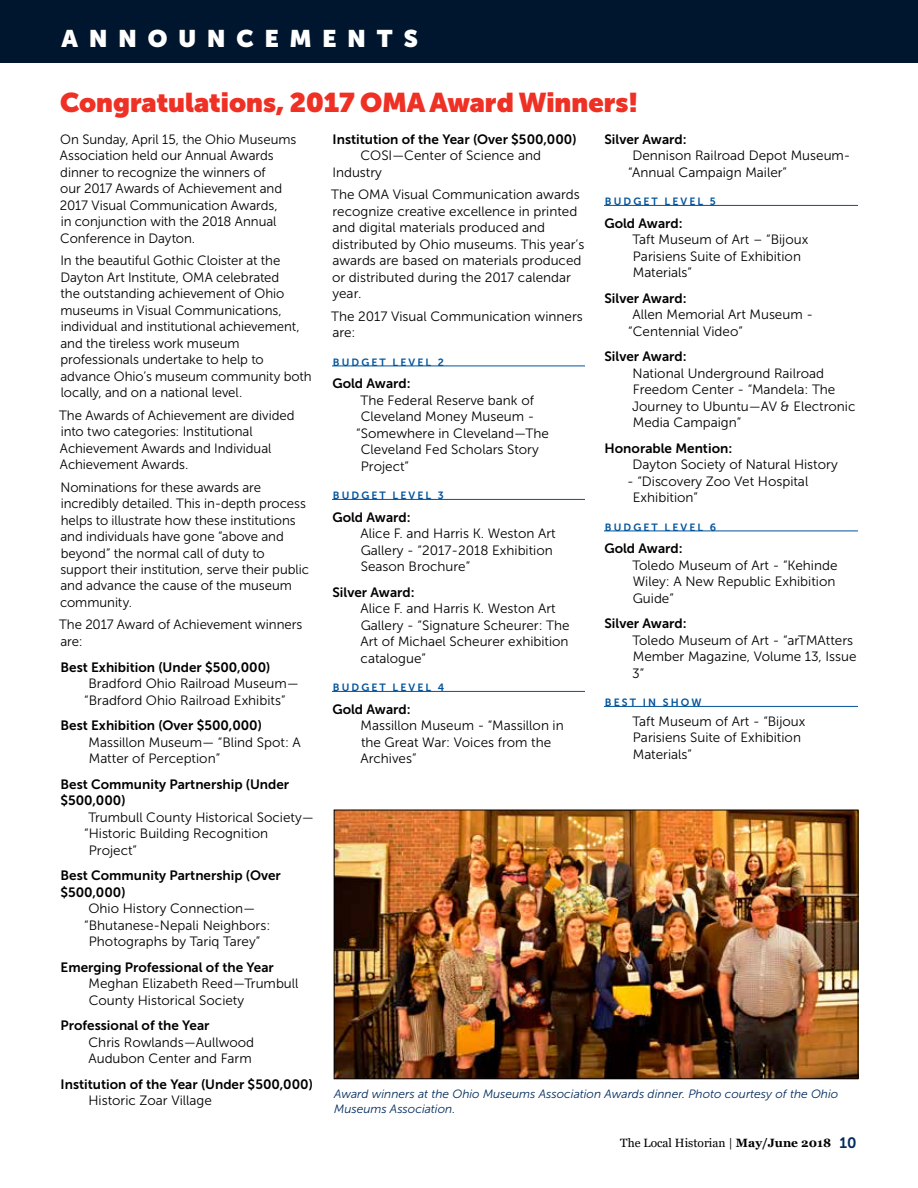
<style>
.page{position:relative;width:918px;height:1188px;background:#fff}
.page>*{position:absolute;margin:0;border:0;box-sizing:border-box;transform-origin:0 0}
.t1{font:900 27px "Museo Sans Display";color:#ee3124}
.t2{font:900 24px "Museo Sans Display";letter-spacing:.46em;color:#fff}
.t3{font:13.5px/16.5px "Museo Sans 300";color:#000}
.t4{font:13.5px/16.5px "Museo Sans 700";color:#000}
.t5{font:italic 12px/15px "Museo Sans 300";color:#002b5c}
.t6{font:12px "Georgia";color:#000}
.t7{font:10.5px "Museo Sans 700";letter-spacing:.2em;color:#00539b}
.s1{font-weight:700}
.s2{font-family:"Museo Sans 700";font-size:15px;color:#002b5c}
</style>
<div class="page">
<div style="left:0;top:0;width:918px;height:63px;background:#00162e"></div>
<hr style="left:332px;top:366px;width:253px;height:1px;background:#00539b">
<hr style="left:332px;top:499px;width:253px;height:1px;background:#00539b">
<hr style="left:332px;top:691px;width:253px;height:1px;background:#00539b">
<hr style="left:604px;top:205px;width:254px;height:1px;background:#00539b">
<hr style="left:604px;top:531px;width:254px;height:1px;background:#00539b">
<hr style="left:604px;top:706px;width:254px;height:1px;background:#00539b">
<img style="left:336px;top:812px;width:520px;height:265px">
<div style="left:334px;top:810px;width:524px;height:269px;border:1px solid #000"></div>
<h2 class="t2" style="left:62px;top:25px;width:358px">ANNOUNCEMENTS</h2>
<h1 class="t1" style="left:60px;top:87px;width:580px">Congratulations, 2017 OMA Award Winners!</h1>
<p class="t3" style="left:60px;top:131px;width:238px">On Sunday, April 15, the Ohio Museums Association held our Annual Awards dinner to recognize the winners of<br>our 2017 Awards of Achievement and 2017 Visual Communication Awards,<br>in conjunction with the 2018 Annual Conference in Dayton.</p>
<p class="t3" style="left:60px;top:252px;width:253px">In the beautiful Gothic Cloister at the Dayton Art Institute, OMA celebrated<br>the outstanding achievement of Ohio museums in Visual Communications, individual and institutional achievement, and the tireless work museum professionals undertake to help to advance Ohio’s museum community both locally, and on a national level.</p>
<p class="t3" style="left:59px;top:407px;width:237px">The Awards of Achievement are divided into two categories: Institutional<br>Achievement Awards and Individual<br>Achievement Awards.</p>
<p class="t3" style="left:60px;top:479px;width:250px">Nominations for these awards are incredibly detailed. This in-depth process helps to illustrate how these institutions and individuals have gone “above and beyond” the normal call of duty to support their institution, serve their public and advance the cause of the museum community.</p>
<p class="t3" style="left:59px;top:617px;width:245px">The 2017 Award of Achievement winners are:</p>
<p class="t4" style="left:61px;top:659px;width:211px">Best Exhibition (Under $500,000)</p>
<p class="t3" style="left:84px;top:675px;width:216px;text-indent:4px">Bradford Ohio Railroad Museum— “Bradford Ohio Railroad Exhibits”</p>
<p class="t4" style="left:61px;top:717px;width:203px">Best Exhibition (Over $500,000)</p>
<p class="t3" style="left:88px;top:734px;width:214px">Massillon Museum— “Blind Spot: A<br>Matter of Perception”</p>
<p class="t4" style="left:60px;top:776px;width:230px">Best Community Partnership (Under $500,000)</p>
<p class="t3" style="left:88px;top:809px;width:227px">Trumbull County Historical Society—</p>
<p class="t3" style="left:84px;top:825px;width:185px">“Historic Building Recognition</p>
<p class="t3" style="left:89px;top:842px;width:50px">Project”</p>
<p class="t4" style="left:60px;top:867px;width:222px">Best Community Partnership (Over $500,000)</p>
<p class="t3" style="left:88px;top:900px;width:169px">Ohio History Connection—</p>
<p class="t3" style="left:84px;top:917px;width:188px">“Bhutanese-Nepali Neighbors:</p>
<p class="t3" style="left:89px;top:933px;width:173px">Photographs by Tariq Tarey”</p>
<p class="t4" style="left:61px;top:959px;width:215px">Emerging Professional of the Year</p>
<p class="t3" style="left:88px;top:975px;width:212px">Meghan Elizabeth Reed—Trumbull<br>County Historical Society</p>
<p class="t4" style="left:61px;top:1017px;width:150px">Professional of the Year</p>
<p class="t3" style="left:88px;top:1034px;width:167px">Chris Rowlands—Aullwood<br>Audubon Center and Farm</p>
<p class="t4" style="left:61px;top:1076px;width:254px">Institution of the Year (Under $500,000)</p>
<p class="t3" style="left:88px;top:1092px;width:125px">Historic Zoar Village</p>
<p class="t4" style="left:333px;top:131px;width:245px">Institution of the Year (Over $500,000)</p>
<p class="t3" style="left:332px;top:147px;width:210px;text-indent:28px">COSI—Center of Science and<br>Industry</p>
<p class="t3" style="left:331px;top:186px;width:255px">The OMA Visual Communication awards recognize creative excellence in printed and digital materials produced and distributed by Ohio museums. This year’s awards are based on materials produced or distributed during the 2017 calendar year.</p>
<p class="t3" style="left:331px;top:308px;width:253px">The 2017 Visual Communication winners are:</p>
<p class="t7" style="left:333px;top:356px;width:113px">BUDGET LEVEL 2</p>
<p class="t4" style="left:332px;top:375px;width:80px">Gold Award:</p>
<p class="t3" style="left:361px;top:392px;width:175px">The Federal Reserve bank of</p>
<p class="t3" style="left:361px;top:408px;width:175px">Cleveland Money Museum -</p>
<p class="t3" style="left:356px;top:425px;width:194px">“Somewhere in Cleveland—The</p>
<p class="t3" style="left:361px;top:441px;width:180px">Cleveland Fed Scholars Story</p>
<p class="t3" style="left:361px;top:458px;width:50px">Project”</p>
<p class="t7" style="left:333px;top:490px;width:113px">BUDGET LEVEL 3</p>
<p class="t4" style="left:332px;top:509px;width:80px">Gold Award:</p>
<p class="t3" style="left:361px;top:525px;width:197px">Alice F. and Harris K. Weston Art<br>Gallery - “2017-2018 Exhibition<br>Season Brochure”</p>
<p class="t4" style="left:332px;top:584px;width:84px">Silver Award:</p>
<p class="t3" style="left:360px;top:600px;width:211px">Alice F. and Harris K. Weston Art<br>Gallery - “Signature Scheurer: The<br>Art of Michael Scheurer exhibition catalogue”</p>
<p class="t7" style="left:333px;top:682px;width:113px">BUDGET LEVEL 4</p>
<p class="t4" style="left:332px;top:701px;width:80px">Gold Award:</p>
<p class="t3" style="left:360px;top:717px;width:205px">Massillon Museum - “Massillon in the Great War: Voices from the<br>Archives”</p>
<p class="t4" style="left:604px;top:131px;width:84px">Silver Award:</p>
<p class="t3" style="left:628px;top:147px;width:224px;text-indent:4px">Dennison Railroad Depot Museum-“Annual Campaign Mailer”</p>
<p class="t7" style="left:605px;top:196px;width:113px">BUDGET LEVEL 5</p>
<p class="t4" style="left:604px;top:215px;width:80px">Gold Award:</p>
<p class="t3" style="left:633px;top:231px;width:177px">Taft Museum of Art – “Bijoux<br>Parisiens Suite of Exhibition<br>Materials”</p>
<p class="t4" style="left:604px;top:290px;width:84px">Silver Award:</p>
<p class="t3" style="left:628px;top:306px;width:186px;text-indent:4px">Allen Memorial Art Museum - “Centennial Video”</p>
<p class="t4" style="left:604px;top:348px;width:84px">Silver Award:</p>
<p class="t3" style="left:632px;top:365px;width:225px">National Underground Railroad<br>Freedom Center - “Mandela: The<br>Journey to Ubuntu—AV &amp; Electronic<br>Media Campaign”</p>
<p class="t4" style="left:605px;top:440px;width:129px">Honorable Mention:</p>
<p class="t3" style="left:633px;top:456px;width:207px">Dayton Society of Natural History</p>
<p class="t3" style="left:633px;top:473px;width:177px;text-indent:-6px">- “Discovery Zoo Vet Hospital<br>Exhibition”</p>
<p class="t7" style="left:605px;top:521px;width:113px">BUDGET LEVEL 6</p>
<p class="t4" style="left:604px;top:540px;width:80px">Gold Award:</p>
<p class="t3" style="left:633px;top:557px;width:206px">Toledo Museum of Art - “Kehinde<br>Wiley: A New Republic Exhibition<br>Guide”</p>
<p class="t4" style="left:604px;top:615px;width:84px">Silver Award:</p>
<p class="t3" style="left:632px;top:632px;width:226px">Toledo Museum of Art - “arTMAtters<br>Member Magazine, Volume 13, Issue<br>3”</p>
<p class="t7" style="left:605px;top:697px;width:98px">BEST IN SHOW</p>
<p class="t3" style="left:632px;top:713px;width:174px">Taft Museum of Art - “Bijoux<br>Parisiens Suite of Exhibition<br>Materials”</p>
<p class="t5" style="left:334px;top:1086px;width:506px">Award winners at the Ohio Museums Association Awards dinner. Photo courtesy of the Ohio<br>Museums Association.</p>
<p class="t6" style="left:620px;top:1136px;width:238px">The Local Historian | <span class="s1">May/June 2018</span> <span class="s2">10</span></p>
</div>
